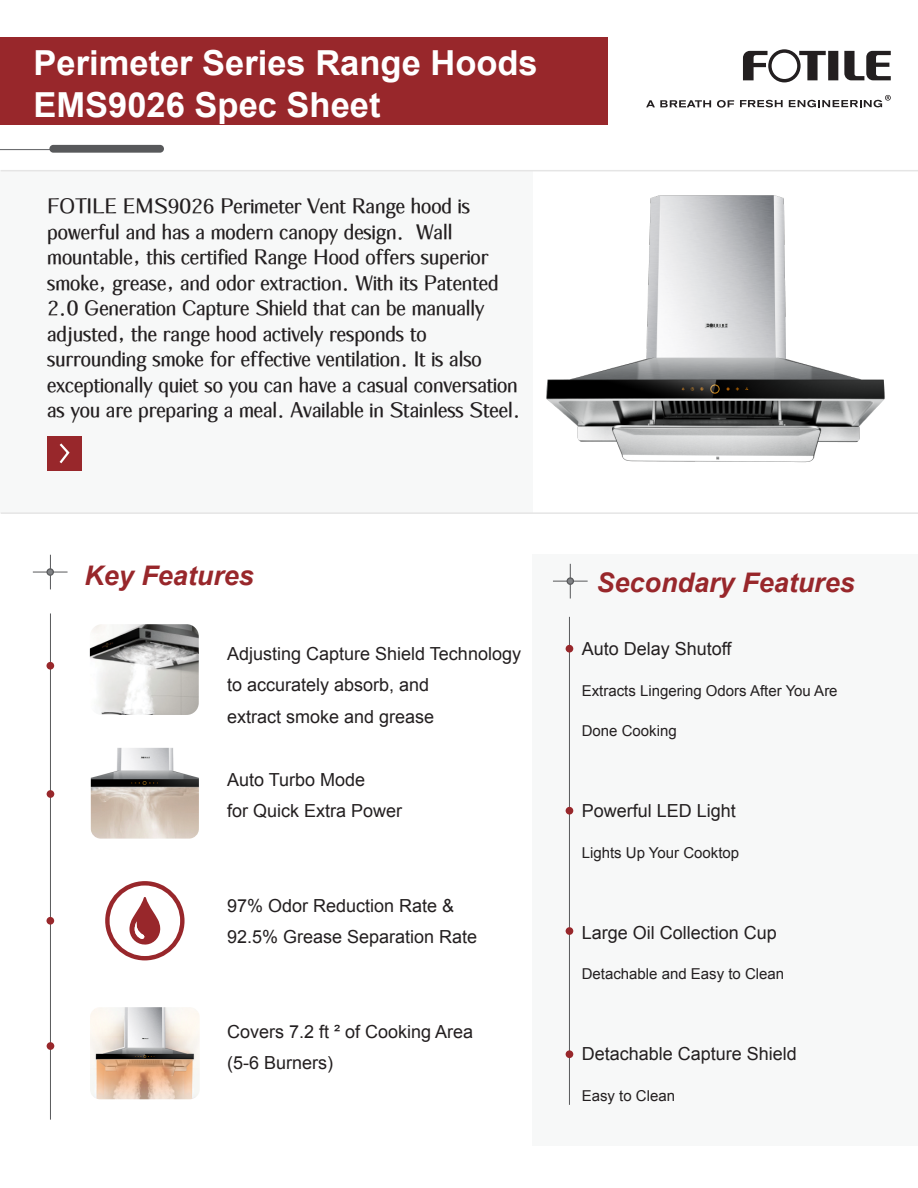
<style>
.page{position:relative;width:918px;height:1188px;background:#fff}
.page>*{position:absolute;margin:0;border:0;box-sizing:border-box;transform-origin:0 0}
.t1{font:700 34.5px/41.4px "Arial";color:#fff}
.t2{font:italic 700 27px "Arial";color:#98272b}
.t3{font:700 19.5px/25.5px "FOTILE3";color:#231f20}
.t4{font:18px/31.5px "Arial";color:#231f20}
.t5{font:15px "Arial";color:#231f20}
</style>
<div class="page">
<div style="left:0;top:38px;width:607px;height:87px;background:#98272b"></div>
<div style="left:532px;top:555px;width:386px;height:591px;background:#f7f8f8"></div>
<div style="left:0;top:171px;width:532px;height:342px;background:#f7f8f8"></div>
<hr style="left:1px;top:170px;width:917px;height:1px;background:#e5e5e5">
<hr style="left:1px;top:512px;width:917px;height:2px;background:#e5e5e5">
<div style="left:47px;top:436px;width:35px;height:35px;background:#98272b"></div>
<svg style="left:59px;top:443px;width:11px;height:21px"></svg>
<hr style="left:0;top:149px;width:92px;height:1px;background:#6d6e71">
<div style="left:49px;top:145px;width:115px;height:8px;background:#58595b;border-radius:4px"></div>
<img style="left:90px;top:1007px;width:110px;height:92px">
<img style="left:91px;top:748px;width:108px;height:91px">
<hr style="left:50px;top:555px;width:1px;height:34px;background:#58595b">
<hr style="left:33px;top:572px;width:35px;height:1px;background:#58595b">
<svg style="left:48px;top:570px;width:4px;height:4px"></svg>
<div style="left:46px;top:568px;width:8px;height:8px;border:1px solid #58595b;border-radius:50%"></div>
<hr style="left:570px;top:564px;width:1px;height:35px;background:#58595b">
<hr style="left:553px;top:581px;width:35px;height:1px;background:#58595b">
<svg style="left:567px;top:578px;width:5px;height:6px"></svg>
<div style="left:567px;top:577px;width:7px;height:8px;border:1px solid #58595b;border-radius:50%"></div>
<hr style="left:569px;top:617px;width:1px;height:488px;background:#58595b">
<div style="left:566px;top:927px;width:7px;height:8px;background:#98272b;border-radius:50%"></div>
<div style="left:566px;top:807px;width:7px;height:8px;background:#98272b;border-radius:50%"></div>
<div style="left:566px;top:645px;width:7px;height:8px;background:#98272b;border-radius:50%"></div>
<div style="left:566px;top:1050px;width:7px;height:8px;background:#98272b;border-radius:50%"></div>
<hr style="left:50px;top:613px;width:1px;height:507px;background:#58595b">
<div style="left:47px;top:790px;width:7px;height:8px;background:#98272b;border-radius:50%"></div>
<div style="left:47px;top:662px;width:7px;height:8px;background:#98272b;border-radius:50%"></div>
<div style="left:47px;top:1042px;width:7px;height:8px;background:#98272b;border-radius:50%"></div>
<div style="left:47px;top:917px;width:7px;height:8px;background:#98272b;border-radius:50%"></div>
<svg style="left:105px;top:881px;width:80px;height:79px"></svg>
<img style="left:90px;top:624px;width:109px;height:91px">
<svg style="left:743px;top:49px;width:148px;height:33px"></svg>
<svg style="left:646px;top:100px;width:65px;height:7px"></svg>
<svg style="left:717px;top:100px;width:17px;height:8px"></svg>
<svg style="left:740px;top:100px;width:43px;height:7px"></svg>
<svg style="left:789px;top:95px;width:102px;height:12px"></svg>
<img style="left:546px;top:195px;width:339px;height:268px">
<h1 class="t1" style="left:34px;top:44px;width:506px">Perimeter Series Range Hoods<br>EMS9026 Spec Sheet</h1>
<p class="t3" style="left:47px;top:195px;width:475px">FOTILE EMS9026 Perimeter Vent Range hood is powerful and has a modern canopy design. Wall mountable, this certified Range Hood offers superior smoke, grease, and odor extraction. With its Patented 2.0 Generation Capture Shield that can be manually adjusted, the range hood actively responds to surrounding smoke for effective ventilation. It is also exceptionally quiet so you can have a casual conversation as you are preparing a meal. Available in Stainless Steel.</p>
<h2 class="t2" style="left:84px;top:558px;width:171px">Key Features</h2>
<h2 class="t2" style="left:597px;top:565px;width:260px">Secondary Features</h2>
<p class="t4" style="left:227px;top:638px;width:295px">Adjusting Capture Shield Technology to accurately absorb, and<br>extract smoke and grease</p>
<p class="t4" style="left:227px;top:764px;width:177px">Auto Turbo Mode<br>for Quick Extra Power</p>
<p class="t4" style="left:227px;top:890px;width:252px">97% Odor Reduction Rate &amp;<br>92.5% Grease Separation Rate</p>
<p class="t4" style="left:227px;top:1016px;width:248px">Covers 7.2 ft ² of Cooking Area (5-6 Burners)</p>
<p class="t4" style="left:582px;top:633px;width:151px">Auto Delay Shutoff</p>
<p class="t5" style="left:582px;top:681px;width:257px">Extracts Lingering Odors After You Are</p>
<p class="t5" style="left:582px;top:721px;width:97px">Done Cooking</p>
<p class="t4" style="left:582px;top:795px;width:156px">Powerful LED Light</p>
<p class="t5" style="left:582px;top:843px;width:159px">Lights Up Your Cooktop</p>
<p class="t4" style="left:582px;top:917px;width:197px">Large Oil Collection Cup</p>
<p class="t5" style="left:582px;top:964px;width:204px">Detachable and Easy to Clean</p>
<p class="t4" style="left:582px;top:1038px;width:217px">Detachable Capture Shield</p>
<p class="t5" style="left:582px;top:1086px;width:95px">Easy to Clean</p>
</div>
